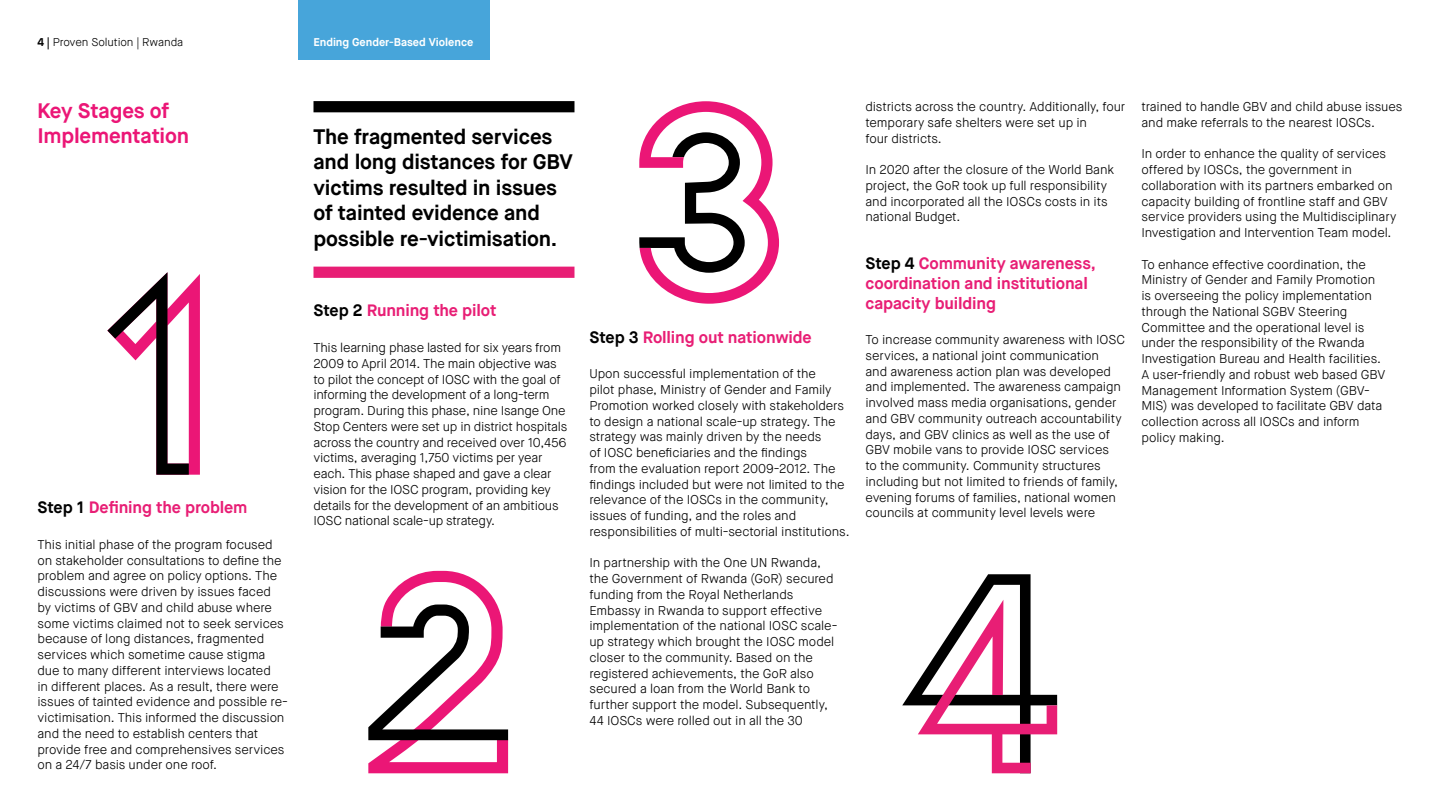
<style>
.page{position:relative;width:1440px;height:810px;background:#fff}
.page>*{position:absolute;margin:0;border:0;box-sizing:border-box;transform-origin:0 0}
.HFS_Headers__large_i{font:700 21px/25.5px "Maison Neue";letter-spacing:-.01em;color:#000}
.HFS_Headers__large_i-2{font:700 21px/25.5px "Maison Neue";letter-spacing:-.01em;color:#eb1676}
.HFS_Smaller_heading{font:700 16.5px/19.8px "Maison Neue";letter-spacing:-.01em;color:#e81e75}
.Body_copy{font:300 12.75px/15.8px "Maison Neue";letter-spacing:-.01em;color:#000}
.t1{font:700 11.25px "Maison Neue";letter-spacing:-.005em;color:#fff}
.t2{font:300 11.25px "Maison Neue";letter-spacing:-.01em;color:#000}
.s1{font-weight:700}
.s2{color:#000}
</style>
<div class="page">
<div style="left:298px;top:0;width:192px;height:59px;background:#47a5da"></div>
<svg style="left:368px;top:571px;width:140px;height:202px"></svg>
<svg style="left:639px;top:101px;width:140px;height:203px"></svg>
<div style="left:314px;top:101px;width:260px;height:11px;background:#000"></div>
<svg style="left:107px;top:272px;width:93px;height:203px"></svg>
<div style="left:314px;top:267px;width:260px;height:11px;background:#e81e75"></div>
<svg style="left:902px;top:574px;width:155px;height:199px"></svg>
<p class="t2" style="left:38px;top:35px;width:147px"><span class="s1">4 |</span> Proven Solution | Rwanda</p>
<p class="t1" style="left:314px;top:35px;width:161px">Ending Gender-Based Violence</p>
<p class="HFS_Headers__large_i-2" style="left:38px;top:98px;width:153px">Key Stages of<br>Implementation</p>
<p class="HFS_Smaller_heading" style="left:38px;top:498px;width:212px"><span class="s2">Step 1</span> Defining the problem</p>
<p class="Body_copy" style="left:38px;top:537px;width:252px">This initial phase of the program focused on stakeholder consultations to define the problem and agree on policy options. The discussions were driven by issues faced by victims of GBV and child abuse where some victims claimed not to seek services because of long distances, fragmented services which sometime cause stigma due to many different interviews located<br>in different places. As a result, there were issues of tainted evidence and possible re&shy;victimisation. This informed the discussion and the need to establish centers that provide free and comprehensives services on a 24/7 basis under one roof.</p>
<p class="HFS_Headers__large_i" style="left:314px;top:124px;width:261px">The fragmented services and long distances for GBV victims resulted in issues of tainted evidence and possible re-victimisation.</p>
<p class="HFS_Smaller_heading" style="left:314px;top:301px;width:185px"><span class="s2">Step 2</span> Running the pilot</p>
<p class="Body_copy" style="left:314px;top:340px;width:255px">This learning phase lasted for six years from 2009 to April 2014. The main objective was to pilot the concept of IOSC with the goal of informing the development of a long-term program. During this phase, nine Isange One Stop Centers were set up in district hospitals across the country and received over 10,456 victims, averaging 1,750 victims per year each. This phase shaped and gave a clear vision for the IOSC program, providing key details for the development of an ambitious IOSC national scale-up strategy.</p>
<p class="HFS_Smaller_heading" style="left:590px;top:327px;width:224px"><span class="s2">Step 3</span> Rolling out nationwide</p>
<p class="Body_copy" style="left:590px;top:366px;width:262px">Upon successful implementation of the<br>pilot phase, Ministry of Gender and Family Promotion worked closely with stakeholders to design a national scale-up strategy. The strategy was mainly driven by the needs<br>of IOSC beneficiaries and the findings<br>from the evaluation report 2009-2012. The findings included but were not limited to the relevance of the IOSCs in the community, issues of funding, and the roles and responsibilities of multi-sectorial institutions.</p>
<p class="Body_copy" style="left:590px;top:555px;width:250px">In partnership with the One UN Rwanda, the Government of Rwanda (GoR) secured funding from the Royal Netherlands Embassy in Rwanda to support effective implementation of the national IOSC scale&shy;up strategy which brought the IOSC model closer to the community. Based on the registered achievements, the GoR also secured a loan from the World Bank to further support the model. Subsequently, 44 IOSCs were rolled out in all the 30</p>
<p class="Body_copy" style="left:866px;top:99px;width:261px">districts across the country. Additionally, four temporary safe shelters were set up in<br>four districts.</p>
<p class="Body_copy" style="left:866px;top:162px;width:250px">In 2020 after the closure of the World Bank project, the GoR took up full responsibility and incorporated all the IOSCs costs in its national Budget.</p>
<p class="HFS_Smaller_heading" style="left:866px;top:253px;width:232px"><span class="s2">Step 4</span> Community awareness, coordination and institutional capacity building</p>
<p class="Body_copy" style="left:866px;top:332px;width:261px">To increase community awareness with IOSC services, a national joint communication<br>and awareness action plan was developed and implemented. The awareness campaign involved mass media organisations, gender and GBV community outreach accountability days, and GBV clinics as well as the use of GBV mobile vans to provide IOSC services<br>to the community. Community structures including but not limited to friends of family, evening forums of families, national women councils at community level levels were</p>
<p class="Body_copy" style="left:1142px;top:99px;width:263px">trained to handle GBV and child abuse issues and make referrals to the nearest IOSCs.</p>
<p class="Body_copy" style="left:1142px;top:146px;width:256px">In order to enhance the quality of services offered by IOSCs, the government in collaboration with its partners embarked on capacity building of frontline staff and GBV service providers using the Multidisciplinary Investigation and Intervention Team model.</p>
<p class="Body_copy" style="left:1142px;top:256px;width:245px">To enhance effective coordination, the Ministry of Gender and Family Promotion is overseeing the policy implementation through the National SGBV Steering Committee and the operational level is under the responsibility of the Rwanda Investigation Bureau and Health facilities.<br>A user-friendly and robust web based GBV Management Information System (GBV-MIS) was developed to facilitate GBV data collection across all IOSCs and inform policy making.</p>
</div>
